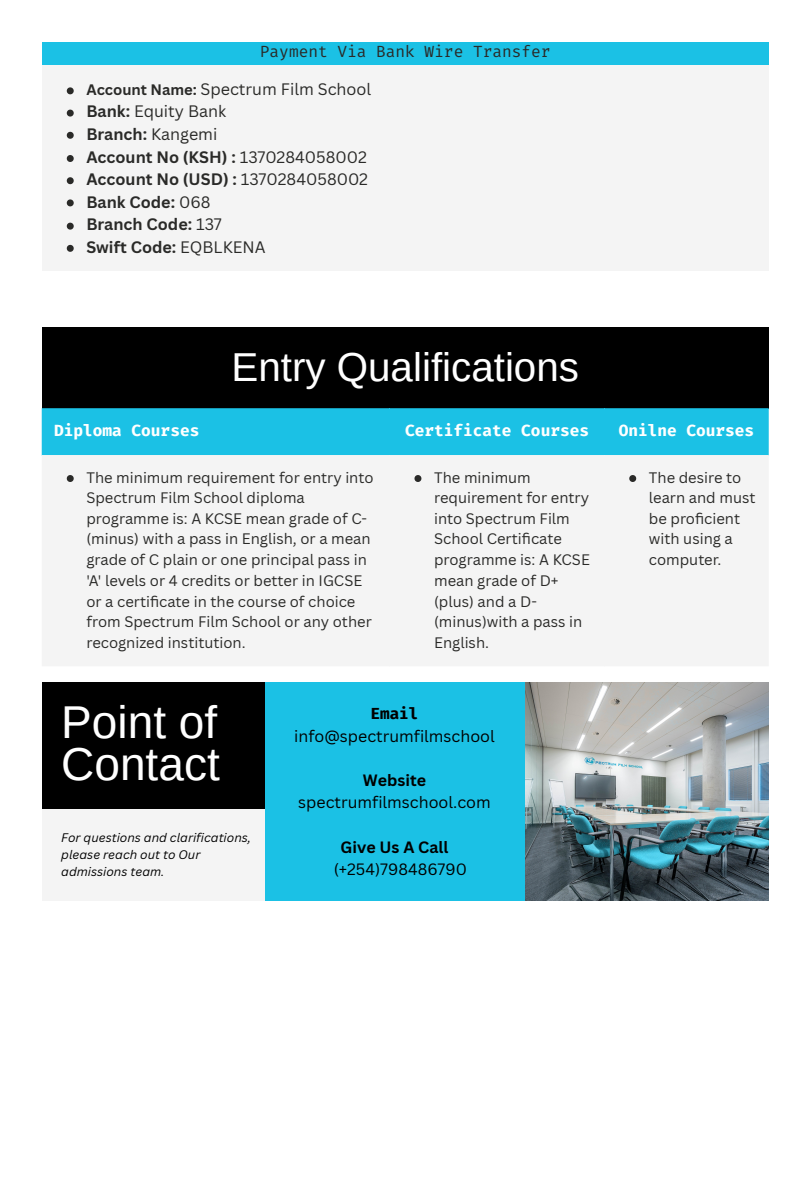
<style>
.page{position:relative;width:810px;height:1181px;background:#fff}
.page>*{position:absolute;margin:0;border:0;box-sizing:border-box;transform-origin:0 0}
.t1{font:46.05px/41.4px "Arimo";color:#fff}
.t2{font:40.35px "Arimo";color:#fff}
.t3{font:700 16.2px "Canva Sans";color:#2a2a28}
.t4{font:16.2px "Canva Sans";color:#2a2a28}
.t5{font:700 16.2px "Fira Code";color:#fff}
.t6{font:16.2px "Fira Code";color:#2a2a28}
.t7{font:16.05px/22.2px "Canva Sans";color:#000;text-align:center}
.t8{font:700 16.05px "Canva Sans";color:#000}
.t9{font:700 16.05px "Fira Code";color:#000}
.t10{font:14.85px/20.7px "Canva Sans";color:#2a2a28}
.t11{font:italic 12.15px/16.6px "Canva Sans";color:#000}
.s1{font-weight:700;font-size:14.85px}
.s2{font-weight:700}
.s3{font-weight:400}
</style>
<div class="page">
<div style="left:42px;top:42px;width:727px;height:24px;background:#1bc1e5"></div>
<div style="left:42px;top:65px;width:727px;height:206px;background:#f4f4f4"></div>
<svg style="left:67px;top:87px;width:7px;height:7px"></svg>
<svg style="left:67px;top:110px;width:7px;height:6px"></svg>
<svg style="left:67px;top:132px;width:7px;height:7px"></svg>
<svg style="left:67px;top:155px;width:7px;height:7px"></svg>
<svg style="left:67px;top:177px;width:7px;height:7px"></svg>
<svg style="left:67px;top:199px;width:7px;height:7px"></svg>
<svg style="left:67px;top:223px;width:7px;height:7px"></svg>
<svg style="left:67px;top:245px;width:7px;height:7px"></svg>
<div style="left:42px;top:328px;width:727px;height:81px;background:#000"></div>
<div style="left:42px;top:408px;width:727px;height:47px;background:#1bc1e5"></div>
<div style="left:42px;top:455px;width:727px;height:211px;background:#f4f4f4"></div>
<svg style="left:67px;top:475px;width:7px;height:7px"></svg>
<svg style="left:414px;top:475px;width:7px;height:7px"></svg>
<svg style="left:629px;top:475px;width:7px;height:7px"></svg>
<div style="left:42px;top:682px;width:223px;height:218px;background:#f4f4f4"></div>
<img style="left:524px;top:682px;width:244px;height:218px">
<div style="left:42px;top:682px;width:223px;height:126px;background:#000"></div>
<div style="left:265px;top:682px;width:259px;height:218px;background:#1bc1e5"></div>
<p class="t6" style="left:260px;top:41px;width:292px">Payment Via Bank Wire Transfer</p>
<p class="t4" style="left:86px;top:78px;width:286px"><span class="s1">Account Name:</span> Spectrum Film School</p>
<p class="t4" style="left:86px;top:100px;width:141px"><span class="s2">Bank:</span> Equity Bank</p>
<p class="t3" style="left:86px;top:123px;width:133px">Branch: <span class="s3">Kangemi</span></p>
<p class="t3" style="left:86px;top:145px;width:282px">Account No (KSH) : <span class="s3">1370284058002</span></p>
<p class="t3" style="left:86px;top:167px;width:283px">Account No (USD) : <span class="s3">1370284058002</span></p>
<p class="t3" style="left:86px;top:191px;width:126px">Bank Code: <span class="s3">068</span></p>
<p class="t3" style="left:86px;top:213px;width:137px">Branch Code: <span class="s3">137</span></p>
<p class="t3" style="left:86px;top:236px;width:181px">Swift Code: <span class="s3">EQBLKENA</span></p>
<p class="t2" style="left:231px;top:345px;width:349px">Entry Qualifications</p>
<p class="t5" style="left:54px;top:419px;width:147px">Diploma Courses</p>
<p class="t5" style="left:405px;top:419px;width:186px">Certificate Courses</p>
<p class="t5" style="left:619px;top:419px;width:137px">Onilne Courses</p>
<p class="t10" style="left:86px;top:466px;width:289px">The minimum requirement for entry into Spectrum Film School diploma programme is: A KCSE mean grade of C-(minus) with a pass in English, or a mean grade of C plain or one principal pass in 'A' levels or 4 credits or better in IGCSE or a certificate in the course of choice from Spectrum Film School or any other recognized institution.</p>
<p class="t10" style="left:434px;top:466px;width:157px">The minimum requirement for entry into Spectrum Film<br>School Certifi cate programme is: A KCSE mean grade of D+ (plus) and a D-(minus)with a pass in<br>English.</p>
<p class="t10" style="left:649px;top:466px;width:108px">The desire to learn and must be proficient with using a computer.</p>
<p class="t1" style="left:61px;top:701px;width:160px">Point of<br>Contact</p>
<p class="t11" style="left:61px;top:829px;width:191px">For questions and clarifications, please reach out to Our admissions team.</p>
<p class="t9" style="left:371px;top:702px;width:49px">Email</p>
<p class="t7" style="left:294px;top:724px;width:202px">info@spectrumfilmschool</p>
<p class="t7" style="left:298px;top:768px;width:194px"><span class="s2">Website </span>spectrumfilmschool.com</p>
<p class="t8" style="left:341px;top:835px;width:109px">Give Us A Call</p>
<p class="t7" style="left:334px;top:857px;width:135px">(+254)798486790</p>
</div>
